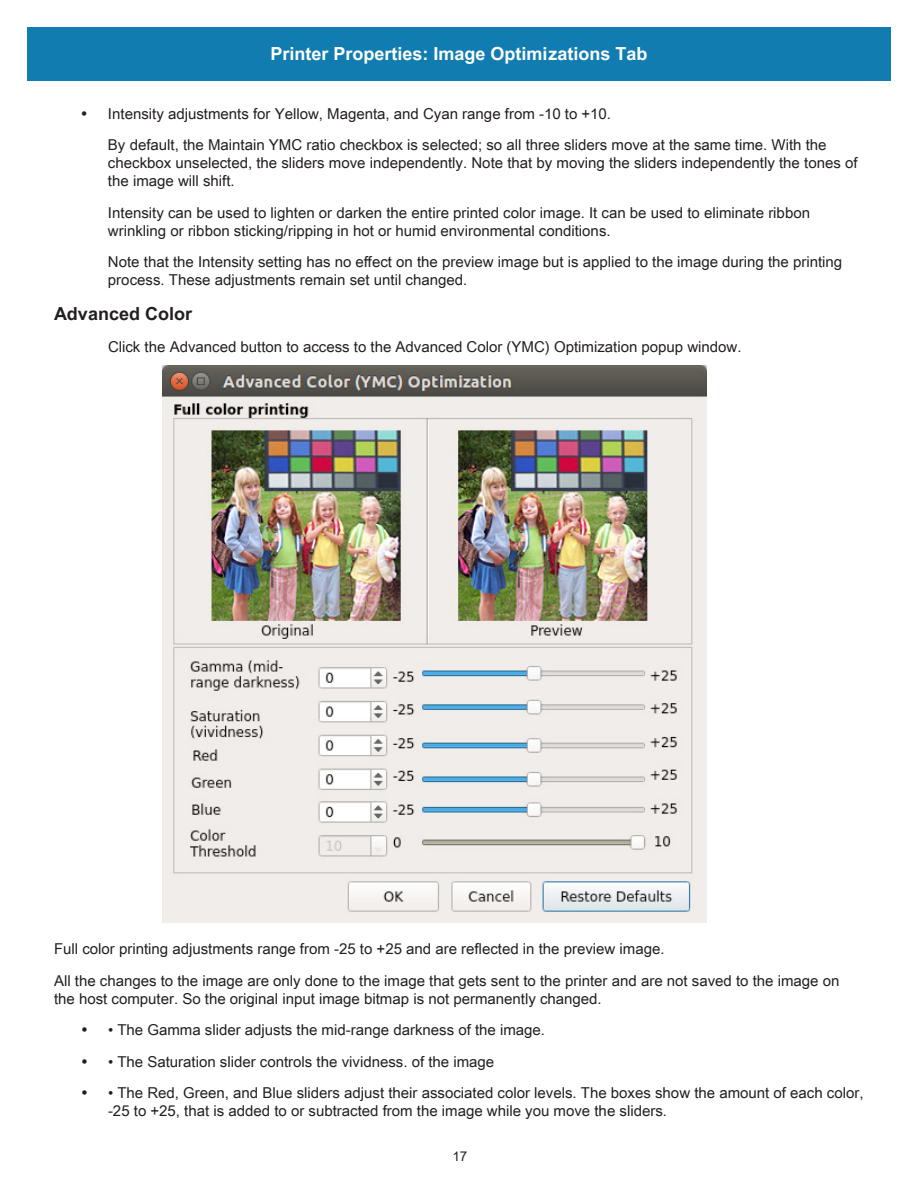
<style>
.page{position:relative;width:918px;height:1188px;background:#fff}
.page>*{position:absolute;margin:0;border:0;box-sizing:border-box;transform-origin:0 0}
.t1{font:700 18px "Arial Unicode MS";color:#fff}
.t2{font:700 18px "Arial Unicode MS";color:#231f20}
.t3{font:15px/18px "Arial Unicode MS";color:#231f20}
.t4{font:13.5px "Arial Unicode MS";color:#231f20}
</style>
<div class="page">
<div style="left:27px;top:27px;width:864px;height:54px;background:#107cb0"></div>
<img style="left:162px;top:366px;width:545px;height:557px">
<p class="t1" style="left:271px;top:41px;width:379px">Printer Properties: Image Optimizations Tab</p>
<p class="t3" style="left:108px;top:97px;width:720px;line-height:31.5px">Intensity adjustments for Yellow, Magenta, and Cyan range from -10 to +10.<br>By default, the Maintain YMC ratio checkbox is selected; so all three sliders move at the same time. With the</p>
<p class="t3" style="left:108px;top:154px;width:751px">checkbox unselected, the sliders move independently. Note that by moving the sliders independently the tones of the image will shift.</p>
<p class="t3" style="left:108px;top:203px;width:704px">Intensity can be used to lighten or darken the entire printed color image. It can be used to eliminate ribbon wrinkling or ribbon sticking/ripping in hot or humid environmental conditions.</p>
<p class="t3" style="left:108px;top:253px;width:736px">Note that the Intensity setting has no effect on the preview image but is applied to the image during the printing process. These adjustments remain set until changed.</p>
<p class="t2" style="left:54px;top:301px;width:140px">Advanced Color</p>
<p class="t3" style="left:108px;top:337px;width:635px">Click the Advanced button to access to the Advanced Color (YMC) Optimization popup window.</p>
<p class="t3" style="left:54px;top:933px;width:787px;line-height:31.5px">Full color printing adjustments range from -25 to +25 and are reflected in the preview image.<br>All the changes to the image are only done to the image that gets sent to the printer and are not saved to the image on</p>
<p class="t3" style="left:54px;top:989px;width:549px">the host computer. So the original input image bitmap is not permanently changed.</p>
<p class="t3" style="left:108px;top:1021px;width:439px">• The Gamma slider adjusts the mid-range darkness of the image.</p>
<p class="t3" style="left:108px;top:1052px;width:388px">• The Saturation slider controls the vividness. of the image</p>
<p class="t3" style="left:108px;top:1084px;width:757px">• The Red, Green, and Blue sliders adjust their associated color levels. The boxes show the amount of each color, -25 to +25, that is added to or subtracted from the image while you move the sliders.</p>
<p class="t4" style="left:452px;top:1146px;width:17px">17</p>
</div>
